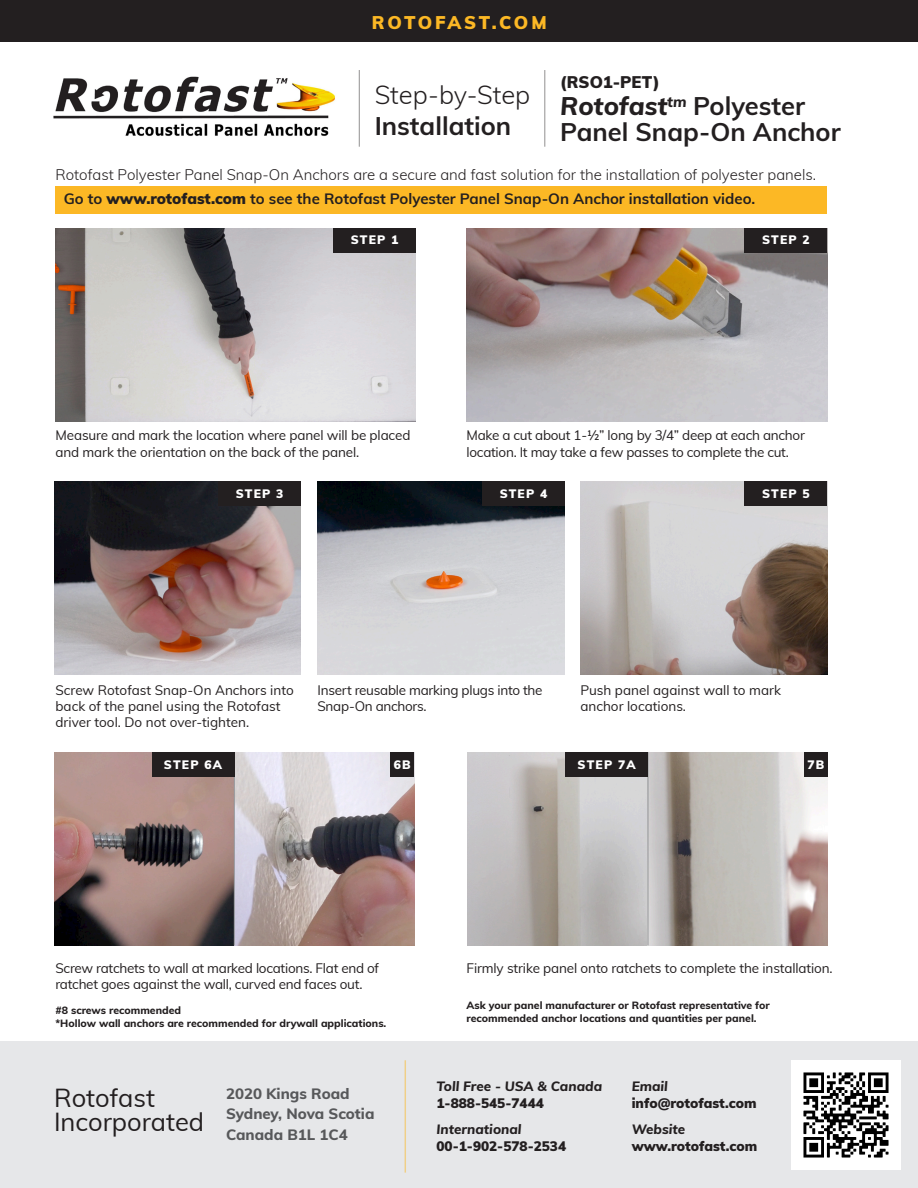
<style>
.page{position:relative;width:918px;height:1188px;background:#fff}
.page>*{position:absolute;margin:0;border:0;box-sizing:border-box;transform-origin:0 0}
.t1{font:700 25.5px "Muli";color:#231f20}
.t2{font:300 25.5px/30.6px "Muli";color:#231f20}
.t3{font:25.5px "Muli";color:#231f20}
.t4{font:900 18px "Muli";letter-spacing:.145em;color:#fcb825}
.t5{font:900 16.5px "Muli";color:#231f20}
.t6{font:300 15px "Muli";color:#231f20}
.t7{font:700 15px "Muli";color:#231f20}
.t8{font:800 15px "Muli";color:#57585a}
.t9{font:13.5px/16.2px "Muli";letter-spacing:-.01em;color:#231f20}
.t10{font:900 13.5px "Muli";color:#231f20}
.t11{font:italic 800 13.5px "Muli";color:#231f20}
.t12{font:900 12px "Muli";letter-spacing:.1em;color:#fff}
.t13{font:800 10.5px "Muli";color:#231f20}
.s1{font-weight:800;font-style:italic}
.s2{font-weight:900}
.s3{font-weight:700}
</style>
<div class="page">
<div style="left:55px;top:186px;width:772px;height:27px;background:#fcb825"></div>
<img style="left:54px;top:752px;width:180px;height:193px">
<img style="left:468px;top:752px;width:180px;height:193px">
<img style="left:235px;top:752px;width:179px;height:193px">
<img style="left:649px;top:752px;width:179px;height:193px">
<hr style="left:234px;top:752px;width:1px;height:193px;background:#939598">
<hr style="left:648px;top:752px;width:1px;height:193px;background:#939598">
<div style="left:391px;top:752px;width:23px;height:25px;background:#231f20"></div>
<div style="left:804px;top:752px;width:24px;height:25px;background:#231f20"></div>
<div style="left:152px;top:752px;width:82px;height:25px;background:#231f20"></div>
<div style="left:565px;top:752px;width:83px;height:25px;background:#231f20"></div>
<div style="left:0;top:0;width:918px;height:41px;background:#231f20"></div>
<img style="left:56px;top:228px;width:360px;height:193px">
<img style="left:467px;top:228px;width:360px;height:193px">
<img style="left:54px;top:481px;width:247px;height:193px">
<img style="left:580px;top:481px;width:247px;height:193px">
<img style="left:318px;top:481px;width:247px;height:193px">
<div style="left:218px;top:481px;width:83px;height:25px;background:#231f20"></div>
<div style="left:745px;top:481px;width:82px;height:25px;background:#231f20"></div>
<div style="left:482px;top:481px;width:83px;height:25px;background:#231f20"></div>
<div style="left:745px;top:228px;width:82px;height:24px;background:#231f20"></div>
<div style="left:333px;top:228px;width:83px;height:24px;background:#231f20"></div>
<img style="left:53px;top:76px;width:282px;height:60px">
<hr style="left:359px;top:70px;width:1px;height:77px;background:#231f20">
<hr style="left:544px;top:70px;width:1px;height:77px;background:#231f20">
<div style="left:0;top:1041px;width:918px;height:147px;background:#e6e7e9"></div>
<hr style="left:405px;top:1060px;width:1px;height:113px;background:#fcb825">
<img style="left:792px;top:1060px;width:109px;height:109px">
<p class="t4" style="left:372px;top:9px;width:176px">ROTOFAST.COM</p>
<p class="t5" style="left:560px;top:70px;width:101px">(RSO1-PET)</p>
<p class="t1" style="left:560px;top:87px;width:246px"><span class="s1">Rotofast</span><sup>tm</sup> Polyester</p>
<p class="t1" style="left:560px;top:113px;width:282px">Panel Snap-On Anchor</p>
<p class="t6" style="left:56px;top:163px;width:762px">Rotofast Polyester Panel Snap-On Anchors are a secure and fast solution for the installation of polyester panels.</p>
<p class="t7" style="left:64px;top:188px;width:693px">Go to <span class="s2">www.rotofast.com</span> to see the Rotofast Polyester Panel Snap-On Anchor installation video.</p>
<p class="t2" style="left:375px;top:79px;width:157px">Step-by-Step<br><span class="s3">Installation</span></p>
<p class="t12" style="left:351px;top:231px;width:49px">STEP 1</p>
<p class="t12" style="left:762px;top:231px;width:49px">STEP 2</p>
<p class="t9" style="left:56px;top:427px;width:356px">Measure and mark the location where panel will be placed and mark the orientation on the back of the panel.</p>
<p class="t9" style="left:467px;top:427px;width:340px">Make a cut about 1-½” long by 3/4” deep at each anchor location. It may take a few passes to complete the cut.</p>
<p class="t12" style="left:236px;top:484px;width:49px">STEP 3</p>
<p class="t12" style="left:500px;top:484px;width:49px">STEP 4</p>
<p class="t12" style="left:762px;top:484px;width:49px">STEP 5</p>
<p class="t9" style="left:56px;top:681px;width:240px">Screw Rotofast Snap-On Anchors into back of the panel using the Rotofast driver tool. Do not over-tighten.</p>
<p class="t9" style="left:318px;top:681px;width:227px">Insert reusable marking plugs into the<br>Snap-On anchors.</p>
<p class="t9" style="left:580px;top:681px;width:202px">Push panel against wall to mark</p>
<p class="t9" style="left:580px;top:697px;width:107px">anchor locations.</p>
<p class="t12" style="left:164px;top:755px;width:60px">STEP 6A</p>
<p class="t12" style="left:578px;top:755px;width:60px">STEP 7A</p>
<p class="t9" style="left:56px;top:959px;width:325px">Screw ratchets to wall at marked locations. Flat end of ratchet goes against the wall, curved end faces out.</p>
<p class="t13" style="left:56px;top:1003px;width:127px">#8 screws recommended</p>
<p class="t13" style="left:56px;top:1015px;width:332px">*Hollow wall anchors are recommended for drywall applications.</p>
<p class="t3" style="left:54px;top:1079px;width:102px">Rotofast</p>
<p class="t3" style="left:54px;top:1103px;width:152px">Incorporated</p>
<p class="t8" style="left:226px;top:1083px;width:125px">2020 Kings Road</p>
<p class="t8" style="left:226px;top:1102px;width:150px">Sydney, Nova Scotia</p>
<p class="t8" style="left:226px;top:1123px;width:123px">Canada B1L 1C4</p>
<p class="t9" style="left:467px;top:959px;width:368px">Firmly strike panel onto ratchets to complete the installation.</p>
<p class="t13" style="left:467px;top:998px;width:305px">Ask your panel manufacturer or Rotofast representative for</p>
<p class="t13" style="left:467px;top:1011px;width:292px">recommended anchor locations and quantities per panel.</p>
<p class="t11" style="left:437px;top:1077px;width:167px">Toll Free - USA &amp; Canada</p>
<p class="t10" style="left:437px;top:1093px;width:109px">1-888-545-7444</p>
<p class="t11" style="left:437px;top:1120px;width:87px">International</p>
<p class="t10" style="left:437px;top:1136px;width:131px">00-1-902-578-2534</p>
<p class="t11" style="left:632px;top:1077px;width:38px">Email</p>
<p class="t10" style="left:632px;top:1093px;width:127px">info@rotofast.com</p>
<p class="t11" style="left:632px;top:1120px;width:55px">Website</p>
<p class="t10" style="left:632px;top:1136px;width:127px">www.rotofast.com</p>
</div>
